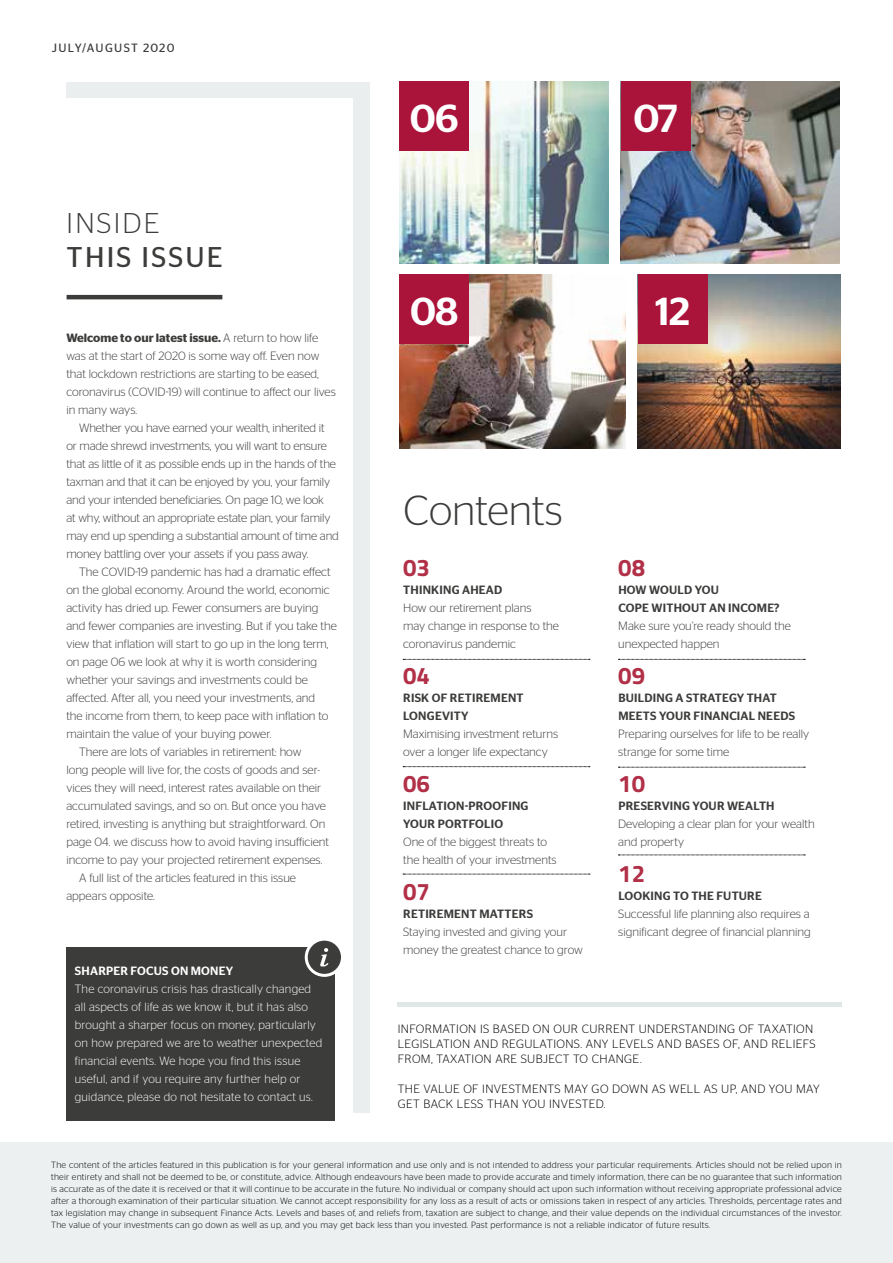
<style>
.page{position:relative;width:893px;height:1263px;background:#fff}
.page>*{position:absolute;margin:0;border:0;box-sizing:border-box;transform-origin:0 0}
.t1{font:300 42px "Stag Sans";color:#3c3c3b}
.t2{font:500 39px "Stag Sans";letter-spacing:-.02em;color:#fff}
.t3{font:28.5px "Stag Sans";letter-spacing:.08em;color:#3c3c3b}
.t4{font:300 28.5px "Stag Sans";letter-spacing:.08em;color:#3c3c3b}
.t5{font:700 24px "Titillium";color:#b13047}
.t6{font:300 12px/18px "Stag Sans";color:#3c3c3b}
.t7{font:300 12px/18px "Stag Sans";letter-spacing:.02em;color:#fff}
.t8{font:300 12px/15px "Stag Sans";letter-spacing:.03em;color:#000}
.t9{font:500 12px/18px "Stag Sans";letter-spacing:.02em;color:#3c3c3b}
.t10{font:500 12px "Stag Sans";letter-spacing:.02em;color:#fff}
.t11{font:12px "Stag Sans";letter-spacing:.1em;color:#3c3c3b}
.t12{font:300 9px/12px "Stag Sans";letter-spacing:.03em;color:#000;text-align:justify}
.s1{font-weight:600}
</style>
<div class="page">
<div style="left:66px;top:82px;width:303px;height:1030px;background:#eaeeee"></div>
<div style="left:26px;top:98px;width:327px;height:1031px;background:#fff"></div>
<div style="left:0;top:1142px;width:893px;height:121px;background:#ecf0f0"></div>
<hr style="left:398px;top:1002px;width:444px;height:4px;background:#e0e7e7">
<img style="left:399px;top:82px;width:210px;height:181px">
<img style="left:621px;top:82px;width:218px;height:181px">
<div style="left:400px;top:82px;width:69px;height:69px;background:#aa133a"></div>
<div style="left:621px;top:82px;width:69px;height:69px;background:#aa133a"></div>
<img style="left:638px;top:275px;width:202px;height:173px">
<div style="left:638px;top:275px;width:69px;height:69px;background:#aa133a"></div>
<img style="left:400px;top:275px;width:226px;height:173px">
<div style="left:400px;top:275px;width:69px;height:69px;background:#aa133a"></div>
<svg style="left:403px;top:659px;width:187px;height:1px"></svg>
<hr style="left:67px;top:295px;width:155px;height:4px;background:#3c3c3b">
<svg style="left:618px;top:659px;width:187px;height:1px"></svg>
<svg style="left:618px;top:767px;width:187px;height:1px"></svg>
<svg style="left:618px;top:855px;width:187px;height:1px"></svg>
<svg style="left:403px;top:874px;width:187px;height:1px"></svg>
<svg style="left:403px;top:766px;width:187px;height:1px"></svg>
<div style="left:66px;top:947px;width:269px;height:173px;background:#3c3c3b"></div>
<div style="left:306px;top:939px;width:36px;height:36px;background:#3c3c3b;border-radius:50%"></div>
<div style="left:305px;top:938px;width:39px;height:39px;border:3px solid #fff;border-radius:50%"></div>
<svg style="left:320px;top:948px;width:8px;height:18px"></svg>
<p class="t11" style="left:52px;top:41px;width:124px">JULY/AUGUST 2020</p>
<h3 class="t4" style="left:67px;top:207px;width:94px">INSIDE</h3>
<h3 class="t3" style="left:67px;top:241px;width:158px">THIS ISSUE</h3>
<p class="t6" style="left:66px;top:329px;width:271px"><span class="s1">Welcome to our latest issue.</span> A return to how life was at the start of 2020 is some way off. Even now that lockdown restrictions are starting to be eased, coronavirus (COVID-19) will continue to affect our lives in many ways.</p>
<p class="t6" style="left:66px;top:419px;width:274px;text-indent:13px">Whether you have earned your wealth, inherited it<br>or made shrewd investments, you will want to ensure that as little of it as possible ends up in the hands of the taxman and that it can be enjoyed by you, your family and your intended beneficiaries. On page 10, we look<br>at why, without an appropriate estate plan, your family may end up spending a substantial amount of time and money battling over your assets if you pass away.</p>
<p class="t6" style="left:79px;top:563px;width:253px">The COVID-19 pandemic has had a dramatic effect</p>
<p class="t6" style="left:66px;top:581px;width:265px">on the global economy. Around the world, economic</p>
<p class="t6" style="left:66px;top:599px;width:253px">activity has dried up. Fewer consumers are buying</p>
<p class="t6" style="left:66px;top:617px;width:272px">and fewer companies are investing. But if you take the</p>
<p class="t6" style="left:66px;top:635px;width:264px">view that inflation will start to go up in the long term,</p>
<p class="t6" style="left:66px;top:653px;width:252px">on page 06 we look at why it is worth considering</p>
<p class="t6" style="left:66px;top:671px;width:243px">whether your savings and investments could be</p>
<p class="t6" style="left:66px;top:689px;width:250px">affected. After all, you need your investments, and</p>
<p class="t6" style="left:66px;top:707px;width:264px">the income from them, to keep pace with inflation to</p>
<p class="t6" style="left:66px;top:725px;width:207px">maintain the value of your buying power.</p>
<p class="t6" style="left:79px;top:743px;width:224px">There are lots of variables in retirement: how</p>
<p class="t6" style="left:66px;top:761px;width:255px">long people will live for, the costs of goods and ser-</p>
<p class="t6" style="left:66px;top:779px;width:256px">vices they will need, interest rates available on their</p>
<p class="t6" style="left:66px;top:797px;width:261px">accumulated savings, and so on. But once you have</p>
<p class="t6" style="left:66px;top:815px;width:261px">retired, investing is anything but straightforward. On</p>
<p class="t6" style="left:66px;top:833px;width:264px">page 04. we discuss how to avoid having insufficient</p>
<p class="t6" style="left:66px;top:851px;width:258px">income to pay your projected retirement expenses.</p>
<p class="t6" style="left:79px;top:869px;width:218px">A full list of the articles featured in this issue</p>
<p class="t6" style="left:66px;top:887px;width:90px">appears opposite.</p>
<p class="t10" style="left:75px;top:964px;width:160px">SHARPER FOCUS ON MONEY</p>
<p class="t7" style="left:75px;top:980px;width:249px">The coronavirus crisis has drastically changed all aspects of life as we know it, but it has also brought a sharper focus on money, particularly on how prepared we are to weather unexpected financial events. We hope you find this issue useful, and if you require any further help or guidance, please do not hesitate to contact us.</p>
<h2 class="t2" style="left:410px;top:96px;width:50px">06</h2>
<h2 class="t2" style="left:633px;top:96px;width:46px">07</h2>
<h2 class="t2" style="left:410px;top:289px;width:50px">08</h2>
<h2 class="t2" style="left:655px;top:289px;width:36px">12</h2>
<h1 class="t1" style="left:403px;top:487px;width:161px">Contents</h1>
<h3 class="t5" style="left:403px;top:549px;width:28px">03</h3>
<p class="t9" style="left:403px;top:581px;width:101px">THINKING AHEAD</p>
<p class="t6" style="left:403px;top:599px;width:157px">How our retirement plans<br>may change in response to the coronavirus pandemic</p>
<h3 class="t5" style="left:403px;top:657px;width:28px">04</h3>
<p class="t9" style="left:403px;top:689px;width:122px">RISK OF RETIREMENT<br>LONGEVITY</p>
<p class="t6" style="left:403px;top:725px;width:157px">Maximising investment returns over a longer life expectancy</p>
<h3 class="t5" style="left:403px;top:765px;width:28px">06</h3>
<p class="t9" style="left:403px;top:797px;width:127px">INFLATION-PROOFING<br>YOUR PORTFOLIO</p>
<p class="t6" style="left:403px;top:833px;width:155px">One of the biggest threats to the health of your investments</p>
<h3 class="t5" style="left:403px;top:873px;width:28px">07</h3>
<p class="t9" style="left:403px;top:905px;width:131px">RETIREMENT MATTERS</p>
<p class="t6" style="left:403px;top:923px;width:181px">Staying invested and giving your money the greatest chance to grow</p>
<h3 class="t5" style="left:618px;top:549px;width:28px">08</h3>
<p class="t9" style="left:618px;top:581px;width:163px">HOW WOULD YOU<br>COPE WITHOUT AN INCOME?</p>
<p class="t6" style="left:618px;top:617px;width:174px">Make sure you’re ready should the unexpected happen</p>
<h3 class="t5" style="left:618px;top:657px;width:28px">09</h3>
<p class="t9" style="left:618px;top:689px;width:178px">BUILDING A STRATEGY THAT<br>MEETS YOUR FINANCIAL NEEDS</p>
<p class="t6" style="left:618px;top:725px;width:192px">Preparing ourselves for life to be really strange for some time</p>
<h3 class="t5" style="left:618px;top:765px;width:28px">10</h3>
<p class="t9" style="left:618px;top:797px;width:158px">PRESERVING YOUR WEALTH</p>
<p class="t6" style="left:618px;top:815px;width:198px">Developing a clear plan for your wealth and property</p>
<h3 class="t5" style="left:618px;top:855px;width:28px">12</h3>
<p class="t9" style="left:618px;top:887px;width:145px">LOOKING TO THE FUTURE</p>
<p class="t6" style="left:618px;top:905px;width:194px">Successful life planning also requires a significant degree of financial planning</p>
<p class="t8" style="left:398px;top:1021px;width:419px">INFORMATION IS BASED ON OUR CURRENT UNDERSTANDING OF TAXATION<br>LEGISLATION AND REGULATIONS. ANY LEVELS AND BASES OF, AND RELIEFS<br>FROM, TAXATION ARE SUBJECT TO CHANGE.</p>
<p class="t8" style="left:398px;top:1081px;width:423px">THE VALUE OF INVESTMENTS MAY GO DOWN AS WELL AS UP, AND YOU MAY<br>GET BACK LESS THAN YOU INVESTED.</p>
<p class="t12" style="left:51px;top:1159px;width:792px">The content of the articles featured in this publication is for your general information and use only and is not intended to address your particular requirements. Articles should not be relied upon in their entirety and shall not be deemed to be, or constitute, advice. Although endeavours have been made to provide accurate and timely information, there can be no guarantee that such information is accurate as of the date it is received or that it will continue to be accurate in the future. No individual or company should act upon such information without receiving appropriate professional advice after a thorough examination of their particular situation. We cannot accept responsibility for any loss as a result of acts or omissions taken in respect of any articles. Thresholds, percentage rates and tax legislation may change in subsequent Finance Acts. Levels and bases of, and reliefs from, taxation are subject to change, and their value depends on the individual circumstances of the investor.<br>The value of your investments can go down as well as up, and you may get back less than you invested. Past performance is not a reliable indicator of future results.</p>
</div>
